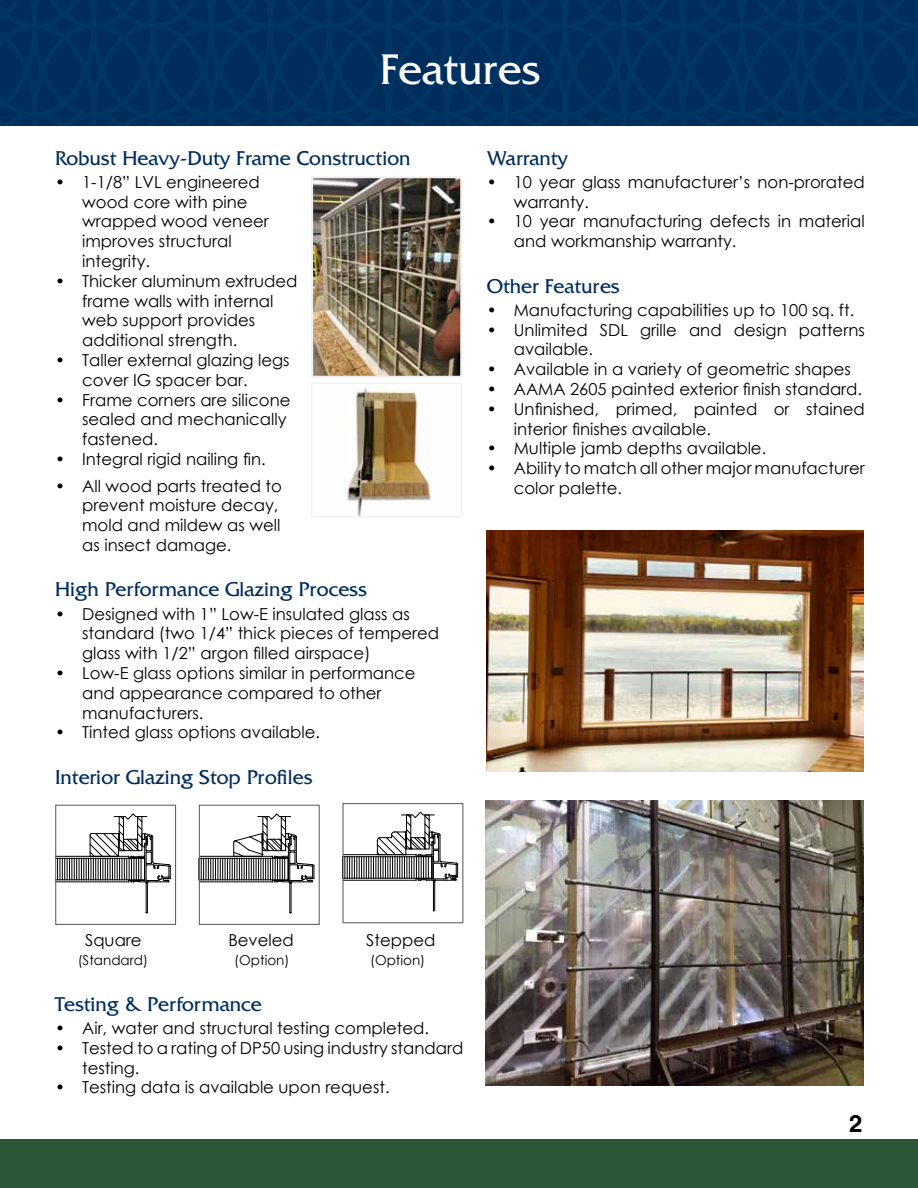
<style>
.page{position:relative;width:918px;height:1188px;background:#fff}
.page>*{position:absolute;margin:0;border:0;box-sizing:border-box;transform-origin:0 0}
.t1{font:45px "Friz Quadrata Std";color:#fff}
.t2{font:700 24px "Helvetica LT Std";color:#000}
.t3{font:21px "Friz Quadrata Std";color:#002d5b}
.t4{font:16.5px/19.8px "Century Gothic";color:#000}
.t5{font:13.5px "Century Gothic";color:#000}
</style>
<div class="page">
<img style="left:0;top:0;width:918px;height:126px">
<img style="left:314px;top:179px;width:145px;height:196px">
<div style="left:311px;top:176px;width:151px;height:202px;border:2px solid #f1f1f3"></div>
<svg style="left:57px;top:813px;width:114px;height:101px"></svg>
<div style="left:55px;top:805px;width:121px;height:120px;border:1px solid #636466"></div>
<svg style="left:201px;top:813px;width:114px;height:101px"></svg>
<div style="left:199px;top:805px;width:121px;height:120px;border:1px solid #636466"></div>
<svg style="left:344px;top:812px;width:114px;height:99px"></svg>
<div style="left:342px;top:803px;width:121px;height:120px;border:1px solid #636466"></div>
<img style="left:345px;top:387px;width:87px;height:128px">
<div style="left:311px;top:383px;width:151px;height:134px;border:1px solid #f1f1f3"></div>
<img style="left:486px;top:530px;width:377px;height:241px">
<img style="left:485px;top:801px;width:378px;height:285px">
<div style="left:0;top:1139px;width:918px;height:49px;background:#2c5736"></div>
<h1 class="t1" style="left:380px;top:45px;width:162px">Features</h1>
<p class="t3" style="left:55px;top:146px;width:357px">Robust Heavy-Duty Frame Construction</p>
<p class="t4" style="left:82px;top:172px;width:188px;text-indent:-27px">• 1-1/8” LVL engineered wood core with pine wrapped wood veneer improves structural integrity.</p>
<p class="t4" style="left:82px;top:271px;width:217px;text-indent:-27px">• Thicker aluminum extruded frame walls with internal web support provides additional strength.</p>
<p class="t4" style="left:82px;top:350px;width:209px;text-indent:-27px">• Taller external glazing legs cover IG spacer bar.</p>
<p class="t4" style="left:82px;top:390px;width:210px;text-indent:-27px">• Frame corners are silicone sealed and mechanically fastened.</p>
<p class="t4" style="left:55px;top:449px;width:212px">• Integral rigid nailing fin.</p>
<p class="t4" style="left:82px;top:475px;width:201px;text-indent:-27px">• All wood parts treated to prevent moisture decay, mold and mildew as well as insect damage.</p>
<p class="t3" style="left:55px;top:578px;width:313px">High Performance Glazing Process</p>
<p class="t4" style="left:82px;top:603px;width:359px;text-indent:-27px">• Designed with 1” Low-E insulated glass as standard (two 1/4” thick pieces of tempered glass with 1/2” argon filled airspace)</p>
<p class="t4" style="left:82px;top:663px;width:335px;text-indent:-27px">• Low-E glass options similar in performance and appearance compared to other manufacturers.</p>
<p class="t4" style="left:55px;top:722px;width:266px">• Tinted glass options available.</p>
<p class="t3" style="left:55px;top:765px;width:259px">Interior Glazing Stop Profiles</p>
<p class="t3" style="left:487px;top:146px;width:83px">Warranty</p>
<p class="t4" style="left:514px;top:172px;width:353px;text-indent:-27px">• 10 year glass manufacturer’s non-prorated warranty.</p>
<p class="t4" style="left:514px;top:211px;width:353px;text-indent:-27px">• 10 year manufacturing defects in material and workmanship warranty.</p>
<p class="t3" style="left:487px;top:274px;width:134px">Other Features</p>
<p class="t4" style="left:487px;top:300px;width:369px">• Manufacturing capabilities up to 100 sq. ft.</p>
<p class="t4" style="left:514px;top:320px;width:353px;text-indent:-27px">• Unlimited SDL grille and design patterns available.</p>
<p class="t4" style="left:487px;top:359px;width:366px">• Available in a variety of geometric shapes</p>
<p class="t4" style="left:487px;top:379px;width:377px">• AAMA 2605 painted exterior finish standard.</p>
<p class="t4" style="left:514px;top:399px;width:352px;text-indent:-27px">• Unfinished, primed, painted or stained interior finishes available.</p>
<p class="t4" style="left:487px;top:438px;width:281px">• Multiple jamb depths available.</p>
<p class="t4" style="left:514px;top:458px;width:353px;text-indent:-27px">• Ability to match all other major manufacturer color palette.</p>
<p class="t4" style="left:85px;top:930px;width:58px">Square</p>
<p class="t4" style="left:228px;top:930px;width:67px">Beveled</p>
<p class="t4" style="left:366px;top:930px;width:71px">Stepped</p>
<p class="t5" style="left:78px;top:951px;width:72px">(Standard)</p>
<p class="t5" style="left:234px;top:951px;width:57px">(Option)</p>
<p class="t5" style="left:370px;top:951px;width:57px">(Option)</p>
<p class="t3" style="left:55px;top:992px;width:208px">Testing &amp; Performance</p>
<p class="t4" style="left:55px;top:1018px;width:375px">• Air, water and structural testing completed.</p>
<p class="t4" style="left:82px;top:1038px;width:383px;text-indent:-27px">• Tested to a rating of DP50 using industry standard testing.</p>
<p class="t4" style="left:55px;top:1077px;width:336px">• Testing data is available upon request.</p>
<h2 class="t2" style="left:849px;top:1109px;width:15px">2</h2>
</div>
